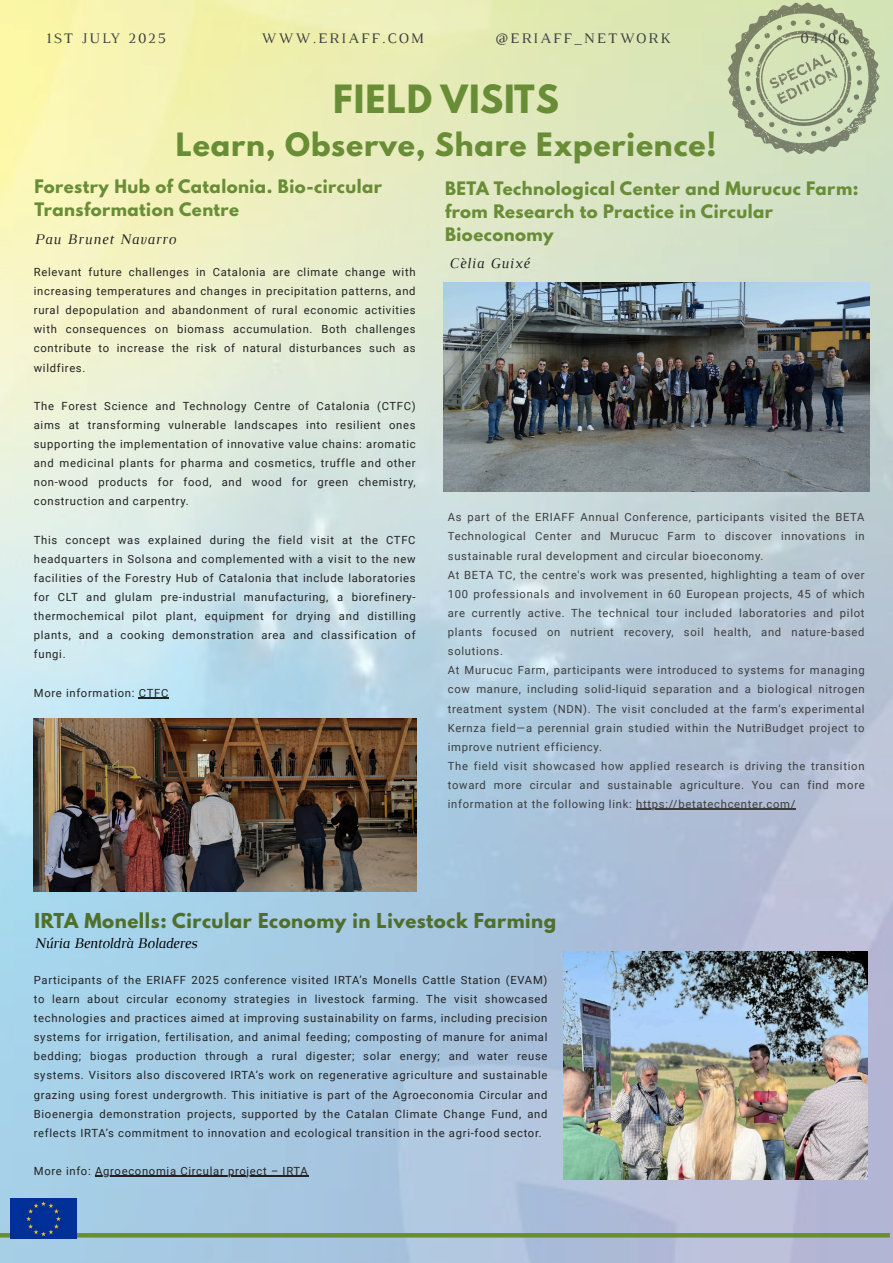
<style>
.page{position:relative;width:893px;height:1263px;background:#fff}
.page>*{position:absolute;margin:0;border:0;box-sizing:border-box;transform-origin:0 0}
.t1{font:700 34.5px "League Spartan";letter-spacing:.03em;color:#698d36}
.t2{font:700 28.5px "League Spartan";letter-spacing:.03em;color:#698d36}
.t3{font:700 18.23px "League Spartan";letter-spacing:.03em;color:#506f2d}
.t4{font:700 16.5px/23px "League Spartan";letter-spacing:.03em;color:#698d36}
.t5{font:italic 15px "Luthier";letter-spacing:-.025em;color:#000}
.t6{font:14.85px "Luthier";letter-spacing:.14em;color:#3c3d3e}
.t7{font:italic 14.85px "Luthier";letter-spacing:.05em;color:#222}
.t8{font:14.85px "Luthier";letter-spacing:.12em;color:#3c3d3e}
.t9{font:11.25px/19.1px "Roboto";letter-spacing:.065em;color:#222;text-align:justify}
.t10{font:11.25px/19.1px "Roboto";letter-spacing:.065em;color:#3c3d3e}
</style>
<div class="page">
<img style="left:0;top:0;width:892px;height:1262px">
<svg style="left:0;top:1233px;width:890px;height:4px;background:#6a8e39"></svg>
<svg style="left:702px;top:0;width:191px;height:179px;background:#c2d0ab"></svg>
<img style="left:10px;top:1198px;width:67px;height:40px">
<img style="left:443px;top:283px;width:427px;height:208px">
<img style="left:34px;top:718px;width:383px;height:174px">
<img style="left:564px;top:952px;width:303px;height:227px">
<hr style="left:139px;top:697px;width:30px;height:1px;background:#222">
<hr style="left:95px;top:1175px;width:214px;height:2px;background:#222">
<hr style="left:636px;top:809px;width:160px;height:1px;background:#3c3d3e">
<h3 class="t6" style="left:46px;top:32px;width:121px">1ST JULY 2025</h3>
<h3 class="t8" style="left:261px;top:32px;width:164px">WWW.ERIAFF.COM</h3>
<h3 class="t6" style="left:495px;top:32px;width:177px">@ERIAFF_NETWORK</h3>
<h3 class="t6" style="left:800px;top:32px;width:47px">04/06</h3>
<h1 class="t1" style="left:333px;top:82px;width:227px">FIELD VISITS</h1>
<h2 class="t2" style="left:176px;top:130px;width:542px">Learn, Observe, Share Experience!</h2>
<h3 class="t4" style="left:35px;top:177px;width:349px">Forestry Hub of Catalonia. Bio-circular<br>Transformation Centre</h3>
<h3 class="t7" style="left:35px;top:234px;width:143px">Pau Brunet Navarro</h3>
<p class="t9" style="left:34px;top:262px;width:383px">Relevant future challenges in Catalonia are climate change with increasing temperatures and changes in precipitation patterns, and rural depopulation and abandonment of rural economic activities with consequences on biomass accumulation. Both challenges contribute to increase the risk of natural disturbances such as wildfires.</p>
<p class="t9" style="left:34px;top:396px;width:383px">The Forest Science and Technology Centre of Catalonia (CTFC) aims at transforming vulnerable landscapes into resilient ones supporting the implementation of innovative value chains: aromatic and medicinal plants for pharma and cosmetics, truffle and other non-wood products for food, and wood for green chemistry, construction and carpentry.</p>
<p class="t9" style="left:34px;top:530px;width:383px">This concept was explained during the field visit at the CTFC headquarters in Solsona and complemented with a visit to the new facilities of the Forestry Hub of Catalonia that include laboratories for CLT and glulam pre-industrial manufacturing, a biorefinery&shy;thermochemical pilot plant, equipment for drying and distilling plants, and a cooking demonstration area and classification of fungi.</p>
<p class="t9" style="left:34px;top:683px;width:136px">More information: CTFC</p>
<h3 class="t4" style="left:445px;top:179px;width:415px">BETA Technological Center and Murucuc Farm: from Research to Practice in Circular<br>Bioeconomy</h3>
<h3 class="t7" style="left:449px;top:258px;width:82px">Cèlia Guixé</h3>
<p class="t10" style="left:448px;top:508px;width:418px">As part of the ERIAFF Annual Conference, participants visited the BETA Technological Center and Murucuc Farm to discover innovations in sustainable rural development and circular bioeconomy.<br>At BETA TC, the centre's work was presented, highlighting a team of over 100 professionals and involvement in 60 European projects, 45 of which are currently active. The technical tour included laboratories and pilot plants focused on nutrient recovery, soil health, and nature-based solutions.<br>At Murucuc Farm, participants were introduced to systems for managing cow manure, including solid-liquid separation and a biological nitrogen treatment system (NDN). The visit concluded at the farm’s experimental Kernza field—a perennial grain studied within the NutriBudget project to improve nutrient efficiency.<br>The field visit showcased how applied research is driving the transition toward more circular and sustainable agriculture. You can find more information at the following link: https://betatechcenter.com/</p>
<h3 class="t3" style="left:35px;top:912px;width:523px">IRTA Monells: Circular Economy in Livestock Farming</h3>
<h3 class="t5" style="left:35px;top:938px;width:164px">Núria Bentoldrà Boladeres</h3>
<p class="t9" style="left:34px;top:970px;width:515px">Participants of the ERIAFF 2025 conference visited IRTA’s Monells Cattle Station (EVAM) to learn about circular economy strategies in livestock farming. The visit showcased technologies and practices aimed at improving sustainability on farms, including precision systems for irrigation, fertilisation, and animal feeding; composting of manure for animal bedding; biogas production through a rural digester; solar energy; and water reuse systems. Visitors also discovered IRTA’s work on regenerative agriculture and sustainable grazing using forest undergrowth. This initiative is part of the Agroeconomia Circular and Bioenergia demonstration projects, supported by the Catalan Climate Change Fund, and reflects IRTA’s commitment to innovation and ecological transition in the agri-food sector.</p>
<p class="t9" style="left:34px;top:1161px;width:275px">More info: Agroeconomia Circular project – IRTA</p>
</div>
